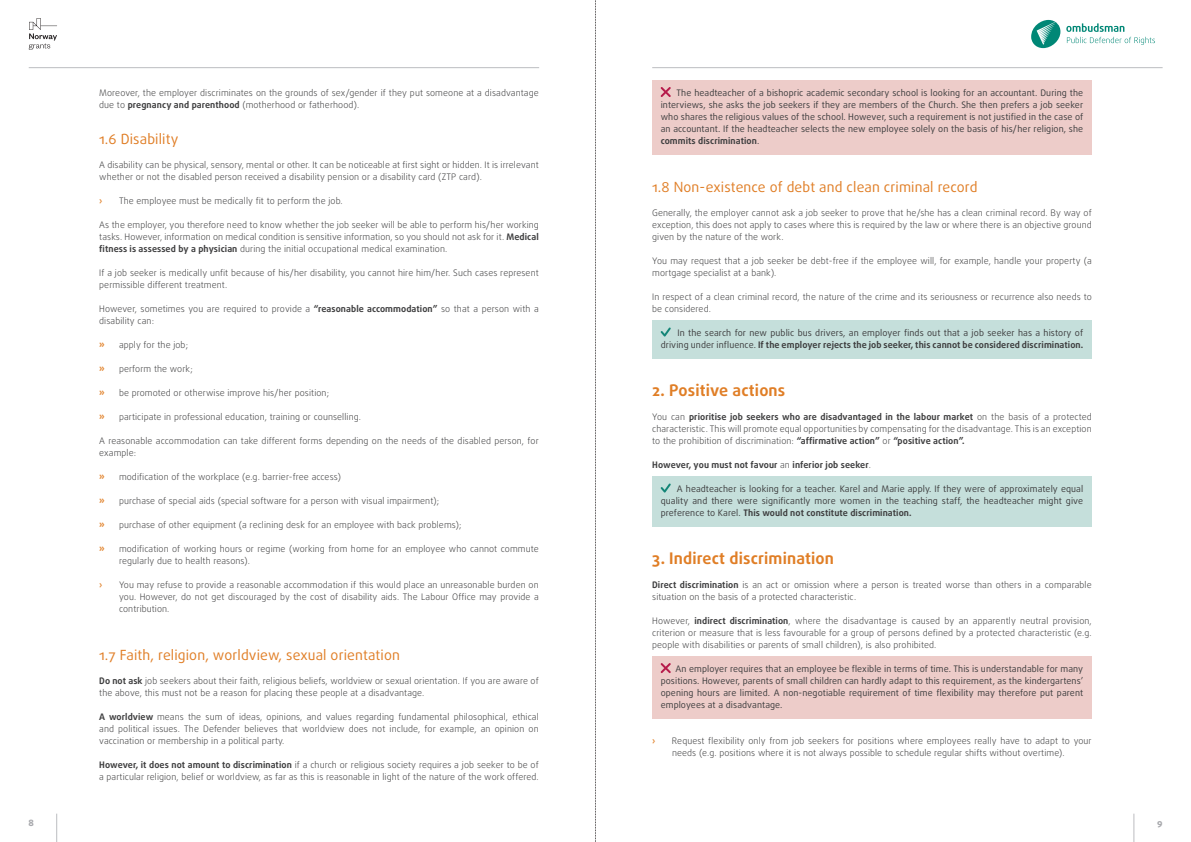
<style>
.page{position:relative;width:1191px;height:842px;background:#fff}
.page>*{position:absolute;margin:0;border:0;box-sizing:border-box;transform-origin:0 0}
.t1{font:700 16px "Daxline Pro";letter-spacing:.01em;color:#e07e26}
.t2{font:14px "Daxline Pro";letter-spacing:.01em;color:#e07e26}
.t3{font:300 9px/12px "Daxline Pro";letter-spacing:.01em;color:#3e3e3f}
.t4{font:9px/12px "Daxline Pro";letter-spacing:.01em;color:#3e3e3f;text-align:justify}
.t5{font:700 9px "Daxline Pro";letter-spacing:.01em;color:#3e3e3f}
.t6{font:700 9px "Daxline Pro";color:#e38936}
.t7{font:800 9px "Daxline Pro";color:#a8a9ad}
.s1{font-weight:700}
.s2{font-weight:300}
</style>
<div class="page">
<svg style="left:1133px;top:814px;width:1px;height:28px"></svg>
<svg style="left:56px;top:814px;width:1px;height:28px"></svg>
<svg style="left:29px;top:18px;width:28px;height:32px"></svg>
<hr style="left:652px;top:67px;width:510px;height:1px;background:#bcbdc0">
<hr style="left:29px;top:67px;width:510px;height:1px;background:#bcbdc0">
<svg style="left:1031px;top:20px;width:124px;height:28px"></svg>
<div style="left:652px;top:81px;width:439px;height:74px;background:#edccc9"></div>
<div style="left:652px;top:321px;width:439px;height:38px;background:#c5dfdb"></div>
<div style="left:652px;top:477px;width:439px;height:50px;background:#c5dfdb"></div>
<div style="left:652px;top:657px;width:439px;height:62px;background:#edccc9"></div>
<svg style="left:660px;top:87px;width:10px;height:10px"></svg>
<svg style="left:660px;top:327px;width:10px;height:9px"></svg>
<svg style="left:660px;top:483px;width:10px;height:9px"></svg>
<svg style="left:660px;top:663px;width:10px;height:10px"></svg>
<svg style="left:595px;top:0;width:1px;height:842px"></svg>
<p class="t3" style="left:99px;top:87px;width:441px">Moreover, the employer discriminates on the grounds of sex/gender if they put someone at a disadvantage due to <span class="s1">pregnancy and parenthood</span> (motherhood or fatherhood).</p>
<h2 class="t2" style="left:99px;top:130px;width:81px">1.6 Disability</h2>
<p class="t3" style="left:99px;top:159px;width:441px">A disability can be physical, sensory, mental or other. It can be noticeable at first sight or hidden. It is irrelevant whether or not the disabled person received a disability pension or a disability card (ZTP card).</p>
<p class="t6" style="left:99px;top:195px;width:5px">›</p>
<p class="t3" style="left:119px;top:195px;width:225px">The employee must be medically fit to perform the job.</p>
<p class="t3" style="left:99px;top:219px;width:441px;text-align:justify">As the employer, you therefore need to know whether the job seeker will be able to perform his/her working tasks. However, information on medical condition is sensitive information, so you should not ask for it. <span class="s1">Medical fitness is assessed by a physician</span> during the initial occupational medical examination.</p>
<p class="t3" style="left:99px;top:267px;width:441px">If a job seeker is medically unfit because of his/her disability, you cannot hire him/her. Such cases represent permissible different treatment.</p>
<p class="t3" style="left:99px;top:303px;width:441px">However, sometimes you are required to provide a <span class="s1">“reasonable accommodation”</span> so that a person with a disability can:</p>
<p class="t3" style="left:119px;top:339px;width:71px">apply for the job;</p>
<p class="t3" style="left:119px;top:363px;width:75px">perform the work;</p>
<p class="t3" style="left:119px;top:387px;width:212px">be promoted or otherwise improve his/her position;</p>
<p class="t3" style="left:119px;top:411px;width:244px">participate in professional education, training or counselling.</p>
<p class="t3" style="left:99px;top:435px;width:441px">A reasonable accommodation can take different forms depending on the needs of the disabled person, for example:</p>
<p class="t3" style="left:119px;top:471px;width:223px">modification of the workplace (e.g. barrier-free access)</p>
<p class="t3" style="left:119px;top:495px;width:322px">purchase of special aids (special software for a person with visual impairment);</p>
<p class="t3" style="left:119px;top:519px;width:344px">purchase of other equipment (a reclining desk for an employee with back problems);</p>
<p class="t3" style="left:119px;top:543px;width:421px">modification of working hours or regime (working from home for an employee who cannot commute regularly due to health reasons).</p>
<p class="t6" style="left:99px;top:579px;width:5px">›</p>
<p class="t3" style="left:119px;top:579px;width:421px;text-align:justify">You may refuse to provide a reasonable accommodation if this would place an unreasonable burden on you. However, do not get discouraged by the cost of disability aids. The Labour Office may provide a contribution.</p>
<h2 class="t2" style="left:99px;top:646px;width:302px">1.7 Faith, religion, worldview, sexual orientation</h2>
<p class="t3" style="left:99px;top:675px;width:441px"><span class="s1">Do not ask</span> job seekers about their faith, religious beliefs, worldview or sexual orientation. If you are aware of the above, this must not be a reason for placing these people at a disadvantage.</p>
<p class="t3" style="left:99px;top:711px;width:441px;text-align:justify"><span class="s1">A worldview</span> means the sum of ideas, opinions, and values regarding fundamental philosophical, ethical and political issues. The Defender believes that worldview does not include, for example, an opinion on vaccination or membership in a political party.</p>
<p class="t3" style="left:99px;top:759px;width:441px"><span class="s1">However, it does not amount to discrimination</span> if a church or religious society requires a job seeker to be of a particular religion, belief or worldview, as far as this is reasonable in light of the nature of the work offered.</p>
<p class="t4" style="left:660px;top:87px;width:424px;text-indent:16px">The headteacher of a bishopric academic secondary school is looking for an accountant. During the interviews, she asks the job seekers if they are members of the Church. She then prefers a job seeker who shares the religious values of the school. However, such a requirement is not justified in the case of an accountant. If the headteacher selects the new employee solely on the basis of his/her religion, she <span class="s1">commits discrimination</span>.</p>
<h2 class="t2" style="left:652px;top:178px;width:327px">1.8 Non-existence of debt and clean criminal record</h2>
<p class="t3" style="left:652px;top:207px;width:441px;text-align:justify">Generally, the employer cannot ask a job seeker to prove that he/she has a clean criminal record. By way of exception, this does not apply to cases where this is required by the law or where there is an objective ground given by the nature of the work.</p>
<p class="t3" style="left:652px;top:255px;width:441px">You may request that a job seeker be debt-free if the employee will, for example, handle your property (a mortgage specialist at a bank).</p>
<p class="t3" style="left:652px;top:291px;width:441px">In respect of a clean criminal record, the nature of the crime and its seriousness or recurrence also needs to be considered.</p>
<p class="t4" style="left:660px;top:327px;width:424px;text-align:right">In the search for new public bus drivers, an employer finds out that a job seeker has a history of driving under influence. <span class="s1">If the employer rejects the job seeker, this cannot be considered discrimination.</span></p>
<h1 class="t1" style="left:652px;top:380px;width:135px">2. Positive actions</h1>
<p class="t3" style="left:652px;top:411px;width:441px;text-align:justify">You can <span class="s1">prioritise job seekers who are disadvantaged in the labour market</span> on the basis of a protected characteristic. This will promote equal opportunities by compensating for the disadvantage. This is an exception to the prohibition of discrimination: <span class="s1">“affirmative action”</span> or <span class="s1">“positive action”.</span></p>
<p class="t5" style="left:652px;top:459px;width:220px">However, you must not favour <span class="s2">an</span> inferior job seeker<span class="s2">.</span></p>
<p class="t4" style="left:660px;top:483px;width:424px;text-indent:16px">A headteacher is looking for a teacher. Karel and Marie apply. If they were of approximately equal quality and there were significantly more women in the teaching staff, the headteacher might give preference to Karel. <span class="s1">This would not constitute discrimination.</span></p>
<h1 class="t1" style="left:652px;top:548px;width:183px">3. Indirect discrimination</h1>
<p class="t3" style="left:652px;top:579px;width:441px"><span class="s1">Direct discrimination</span> is an act or omission where a person is treated worse than others in a comparable situation on the basis of a protected characteristic.</p>
<p class="t3" style="left:652px;top:615px;width:441px;text-align:justify">However, <span class="s1">indirect discrimination</span>, where the disadvantage is caused by an apparently neutral provision, criterion or measure that is less favourable for a group of persons defined by a protected characteristic (e.g. people with disabilities or parents of small children), is also prohibited.</p>
<p class="t4" style="left:660px;top:663px;width:424px;text-indent:15px">An employer requires that an employee be flexible in terms of time. This is understandable for many positions. However, parents of small children can hardly adapt to this requirement, as the kindergartens’ opening hours are limited. A non-negotiable requirement of time flexibility may therefore put parent employees at a disadvantage.</p>
<p class="t6" style="left:652px;top:735px;width:5px">›</p>
<p class="t3" style="left:672px;top:735px;width:421px">Request flexibility only from job seekers for positions where employees really have to adapt to your needs (e.g. positions where it is not always possible to schedule regular shifts without overtime).</p>
<p class="t7" style="left:28px;top:817px;width:7px">8</p>
<p class="t7" style="left:1157px;top:817px;width:7px">9</p>
</div>
